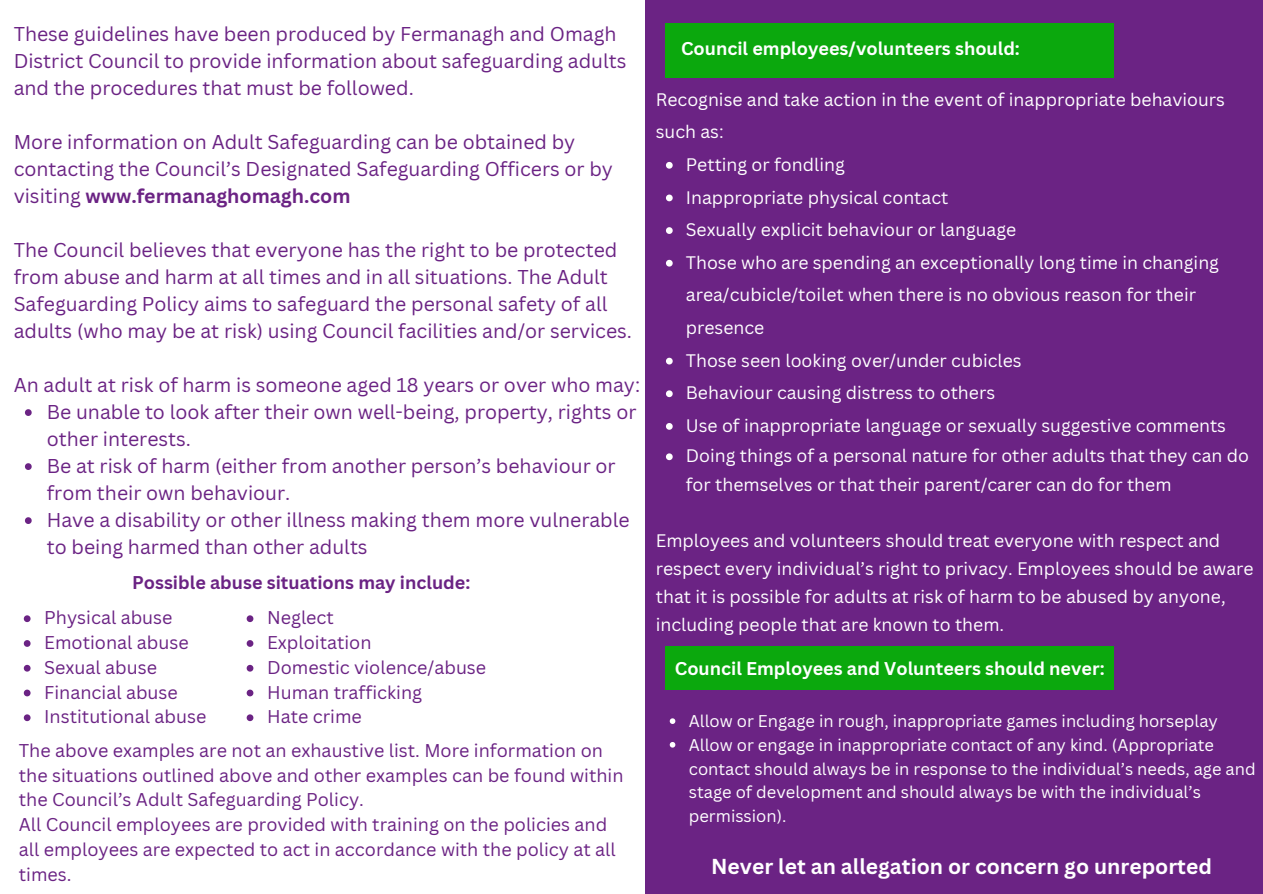
<style>
.page{position:relative;width:1263px;height:894px;background:#fff}
.page>*{position:absolute;margin:0;border:0;box-sizing:border-box;transform-origin:0 0}
.t1{font:700 21px "Canva Sans";color:#fff}
.t2{font:19.5px/27px "Canva Sans";color:#6b2384}
.t3{font:18px/24.8px "Canva Sans";color:#6b2384}
.t4{font:700 18px "Canva Sans";color:#fff}
.t5{font:700 18px "Canva Sans";color:#6b2384}
.t6{font:17.7px/28px "Canva Sans";color:#fff}
.t7{font:16.5px/23.5px "Canva Sans";color:#fff}
.s1{font-weight:700}
</style>
<div class="page">
<div style="left:0;top:0;width:1263px;height:893px;background:#6b2384"></div>
<div style="left:0;top:0;width:645px;height:893px;background:#fff"></div>
<div style="left:666px;top:23px;width:448px;height:55px;background:#0ba80d"></div>
<svg style="left:25px;top:409px;width:7px;height:7px"></svg>
<svg style="left:25px;top:463px;width:7px;height:7px"></svg>
<svg style="left:25px;top:517px;width:7px;height:7px"></svg>
<div style="left:666px;top:646px;width:448px;height:44px;background:#0ba80d"></div>
<svg style="left:666px;top:162px;width:7px;height:7px"></svg>
<svg style="left:666px;top:194px;width:7px;height:7px"></svg>
<svg style="left:666px;top:227px;width:7px;height:7px"></svg>
<svg style="left:666px;top:260px;width:7px;height:6px"></svg>
<svg style="left:666px;top:357px;width:7px;height:7px"></svg>
<svg style="left:666px;top:390px;width:7px;height:7px"></svg>
<svg style="left:666px;top:423px;width:7px;height:6px"></svg>
<svg style="left:666px;top:453px;width:7px;height:7px"></svg>
<svg style="left:24px;top:615px;width:7px;height:7px"></svg>
<svg style="left:24px;top:640px;width:7px;height:6px"></svg>
<svg style="left:24px;top:664px;width:7px;height:7px"></svg>
<svg style="left:24px;top:689px;width:7px;height:7px"></svg>
<svg style="left:24px;top:714px;width:7px;height:7px"></svg>
<svg style="left:247px;top:615px;width:6px;height:7px"></svg>
<svg style="left:247px;top:640px;width:6px;height:6px"></svg>
<svg style="left:247px;top:664px;width:6px;height:7px"></svg>
<svg style="left:247px;top:689px;width:6px;height:7px"></svg>
<svg style="left:247px;top:714px;width:6px;height:7px"></svg>
<svg style="left:670px;top:718px;width:5px;height:5px"></svg>
<svg style="left:670px;top:742px;width:5px;height:5px"></svg>
<p class="t2" style="left:14px;top:20px;width:614px">These guidelines have been produced by Fermanagh and Omagh<br>District Council to provide information about safeguarding adults and the procedures that must be followed.</p>
<p class="t2" style="left:14px;top:128px;width:601px">More information on Adult Safeguarding can be obtained by contacting the Council’s Designated Safeguarding Officers or by visiting <span class="s1">www.fermanaghomagh.com</span></p>
<p class="t2" style="left:14px;top:236px;width:620px">The Council believes that everyone has the right to be protected from abuse and harm at all times and in all situations. The Adult Safeguarding Policy aims to safeguard the personal safety of all adults (who may be at risk) using Council facilities and/or services.</p>
<p class="t2" style="left:14px;top:371px;width:628px">An adult at risk of harm is someone aged 18 years or over who may:</p>
<p class="t4" style="left:681px;top:35px;width:340px">Council employees/volunteers should:</p>
<p class="t6" style="left:656px;top:82px;width:571px;line-height:32.5px">Recognise and take action in the event of inappropriate behaviours such as:</p>
<p class="t6" style="left:686px;top:150px;width:160px">Petting or fondling</p>
<p class="t6" style="left:686px;top:182px;width:264px">Inappropriate physical contact</p>
<p class="t6" style="left:686px;top:215px;width:332px">Sexually explicit behaviour or language</p>
<p class="t6" style="left:686px;top:245px;width:535px;line-height:32.5px">Those who are spending an exceptionally long time in changing area/cubicle/toilet when there is no obvious reason for their presence</p>
<p class="t6" style="left:686px;top:346px;width:337px">Those seen looking over/under cubicles</p>
<p class="t6" style="left:686px;top:378px;width:311px">Behaviour causing distress to others</p>
<p class="t6" style="left:686px;top:411px;width:542px">Use of inappropriate language or sexually suggestive comments</p>
<p class="t6" style="left:686px;top:441px;width:565px">Doing things of a personal nature for other adults that they can do for themselves or that their parent/carer can do for them</p>
<p class="t2" style="left:47px;top:398px;width:591px">Be unable to look after their own well-being, property, rights or other interests.</p>
<p class="t2" style="left:47px;top:452px;width:570px">Be at risk of harm (either from another person’s behaviour or from their own behaviour.</p>
<p class="t2" style="left:47px;top:506px;width:584px">Have a disability or other illness making them more vulnerable to being harmed than other adults</p>
<p class="t6" style="left:656px;top:525px;width:599px">Employees and volunteers should treat everyone with respect and respect every individual’s right to privacy. Employees should be aware that it is possible for adults at risk of harm to be abused by anyone, including people that are known to them.</p>
<p class="t4" style="left:675px;top:655px;width:431px">Council Employees and Volunteers should never:</p>
<p class="t5" style="left:132px;top:569px;width:340px">Possible abuse situations may include:</p>
<p class="t3" style="left:44px;top:604px;width:130px">Physical abuse</p>
<p class="t3" style="left:44px;top:629px;width:146px">Emotional abuse</p>
<p class="t3" style="left:44px;top:654px;width:114px">Sexual abuse</p>
<p class="t3" style="left:44px;top:679px;width:135px">Financial abuse</p>
<p class="t3" style="left:44px;top:703px;width:164px">Institutional abuse</p>
<p class="t3" style="left:267px;top:604px;width:68px">Neglect</p>
<p class="t3" style="left:267px;top:629px;width:106px">Exploitation</p>
<p class="t3" style="left:267px;top:654px;width:221px">Domestic violence/abuse</p>
<p class="t3" style="left:267px;top:679px;width:156px">Human trafficking</p>
<p class="t3" style="left:267px;top:703px;width:96px">Hate crime</p>
<p class="t7" style="left:689px;top:709px;width:530px">Allow or Engage in rough, inappropriate games including horseplay</p>
<p class="t7" style="left:689px;top:732px;width:568px">Allow or engage in inappropriate contact of any kind. (Appropriate contact should always be in response to the individual’s needs, age and stage of development and should always be with the individual’s permission).</p>
<p class="t1" style="left:711px;top:850px;width:502px">Never let an allegation or concern go unreported</p>
<p class="t3" style="left:19px;top:737px;width:606px">The above examples are not an exhaustive list. More information on the situations outlined above and other examples can be found within the Council’s Adult Safeguarding Policy.</p>
<p class="t3" style="left:19px;top:811px;width:598px">All Council employees are provided with training on the policies and all employees are expected to act in accordance with the policy at all times.</p>
</div>
